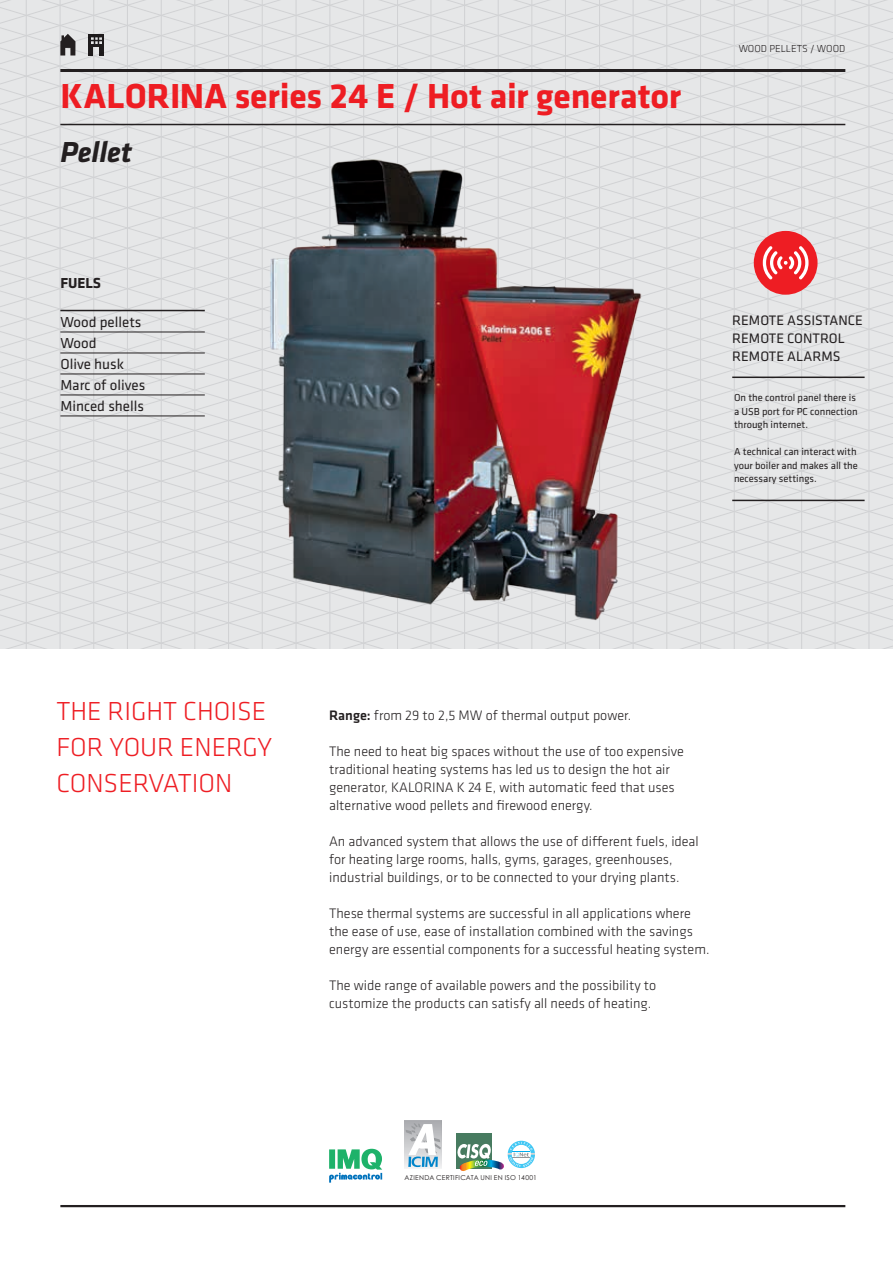
<style>
.page{position:relative;width:893px;height:1263px;background:#fff}
.page>*{position:absolute;margin:0;border:0;box-sizing:border-box;transform-origin:0 0}
.t1{font:700 36px "Klavika";letter-spacing:-.005em;color:#ee1d23}
.t2{font:italic 700 30px "Klavika";letter-spacing:-.005em;color:#231f20}
.t3{font:300 27px/36px "Klavika";color:#ee1d23}
.t4{font:15px/21px "Klavika";color:#231f20}
.t5{font:700 15px "Klavika";color:#231f20}
.t6{font:300 14.25px/18px "Klavika";color:#231f20}
.t7{font:14.25px/18px "Klavika";color:#231f20}
.t8{font:10.5px/13.5px "Klavika";color:#231f20}
.t9{font:300 10.5px "Klavika";color:#231f20}
.t10{font:6.75px "Century Gothic";letter-spacing:.04em;color:#231f20}
.s1{font-weight:500}
</style>
<div class="page">
<svg style="left:329px;top:1149px;width:53px;height:33px"></svg>
<svg style="left:406px;top:1123px;width:35px;height:44px"></svg>
<div style="left:456px;top:1133px;width:36px;height:35px;background:#477b60"></div>
<svg style="left:457px;top:1141px;width:78px;height:30px"></svg>
<svg style="left:0;top:617px;width:893px;height:20px;background:#e3e4e5"></svg>
<svg style="left:0;top:516px;width:893px;height:20px;background:#e3e4e5"></svg>
<svg style="left:0;top:496px;width:893px;height:20px;background:#e2e3e4"></svg>
<svg style="left:0;top:475px;width:893px;height:21px;background:#e3e4e5"></svg>
<svg style="left:0;top:455px;width:893px;height:20px;background:#e3e4e5"></svg>
<svg style="left:0;top:435px;width:893px;height:20px;background:#e3e4e5"></svg>
<svg style="left:0;top:415px;width:893px;height:20px;background:#e2e3e4"></svg>
<svg style="left:0;top:394px;width:893px;height:21px;background:#e2e3e4"></svg>
<svg style="left:0;top:374px;width:893px;height:20px;background:#e2e3e4"></svg>
<svg style="left:0;top:354px;width:893px;height:20px;background:#e2e3e4"></svg>
<svg style="left:0;top:334px;width:893px;height:20px;background:#e2e3e4"></svg>
<svg style="left:0;top:313px;width:893px;height:21px;background:#e2e3e4"></svg>
<svg style="left:0;top:293px;width:893px;height:20px;background:#e2e3e4"></svg>
<svg style="left:0;top:273px;width:893px;height:20px;background:#e3e4e5"></svg>
<svg style="left:0;top:253px;width:893px;height:20px;background:#e3e4e5"></svg>
<svg style="left:0;top:232px;width:893px;height:21px;background:#e3e4e5"></svg>
<svg style="left:0;top:212px;width:893px;height:20px;background:#e3e4e5"></svg>
<svg style="left:0;top:192px;width:893px;height:20px;background:#e3e4e5"></svg>
<svg style="left:0;top:172px;width:893px;height:20px;background:#e3e4e5"></svg>
<svg style="left:0;top:151px;width:893px;height:21px;background:#e3e4e5"></svg>
<svg style="left:0;top:131px;width:893px;height:20px;background:#e3e4e5"></svg>
<svg style="left:0;top:111px;width:893px;height:20px;background:#dfdfe1"></svg>
<svg style="left:0;top:91px;width:893px;height:20px;background:#e3e4e5"></svg>
<svg style="left:0;top:70px;width:893px;height:21px;background:#e3e4e5"></svg>
<svg style="left:0;top:55px;width:893px;height:15px;background:#e3e4e5"></svg>
<hr style="left:26px;top:0;width:1px;height:648px;background:#d1d2d4">
<hr style="left:60px;top:0;width:1px;height:648px;background:#d1d2d4">
<hr style="left:93px;top:0;width:1px;height:648px;background:#d1d2d4">
<hr style="left:127px;top:0;width:1px;height:648px;background:#d1d2d4">
<hr style="left:161px;top:0;width:1px;height:648px;background:#d1d2d4">
<hr style="left:195px;top:0;width:1px;height:648px;background:#d1d2d4">
<hr style="left:228px;top:0;width:1px;height:648px;background:#d1d2d4">
<hr style="left:262px;top:0;width:1px;height:648px;background:#d1d2d4">
<hr style="left:296px;top:0;width:1px;height:648px;background:#d1d2d4">
<hr style="left:330px;top:0;width:1px;height:648px;background:#d1d2d4">
<hr style="left:363px;top:0;width:1px;height:648px;background:#d1d2d4">
<hr style="left:397px;top:0;width:1px;height:648px;background:#d1d2d4">
<hr style="left:431px;top:0;width:1px;height:648px;background:#d1d2d4">
<hr style="left:464px;top:0;width:1px;height:648px;background:#d1d2d4">
<hr style="left:498px;top:0;width:1px;height:648px;background:#d1d2d4">
<hr style="left:532px;top:0;width:1px;height:648px;background:#d1d2d4">
<hr style="left:565px;top:0;width:1px;height:648px;background:#d1d2d4">
<hr style="left:599px;top:0;width:1px;height:648px;background:#d1d2d4">
<hr style="left:633px;top:0;width:1px;height:648px;background:#d1d2d4">
<hr style="left:666px;top:0;width:1px;height:648px;background:#d1d2d4">
<hr style="left:700px;top:0;width:1px;height:648px;background:#d1d2d4">
<hr style="left:734px;top:0;width:1px;height:648px;background:#d1d2d4">
<hr style="left:768px;top:0;width:1px;height:648px;background:#d1d2d4">
<hr style="left:801px;top:0;width:1px;height:648px;background:#d1d2d4">
<hr style="left:835px;top:0;width:1px;height:648px;background:#d1d2d4">
<hr style="left:869px;top:0;width:1px;height:648px;background:#d1d2d4">
<div style="left:94px;top:48px;width:5px;height:8px;background:#dadbdd"></div>
<svg style="left:0;top:0;width:893px;height:55px;background:#e1e2e3"></svg>
<hr style="left:60px;top:124px;width:785px;height:1px;background:#231f20">
<img style="left:261px;top:152px;width:384px;height:471px">
<hr style="left:60px;top:310px;width:145px;height:1px;background:#231f20">
<hr style="left:60px;top:332px;width:145px;height:1px;background:#231f20">
<hr style="left:60px;top:353px;width:145px;height:1px;background:#231f20">
<hr style="left:60px;top:374px;width:145px;height:1px;background:#231f20">
<hr style="left:60px;top:395px;width:145px;height:1px;background:#231f20">
<hr style="left:60px;top:416px;width:145px;height:1px;background:#231f20">
<hr style="left:732px;top:377px;width:133px;height:1px;background:#231f20">
<hr style="left:732px;top:500px;width:133px;height:1px;background:#231f20">
<div style="left:754px;top:231px;width:63px;height:64px;background:#ee1d23;border-radius:50%"></div>
<svg style="left:763px;top:246px;width:45px;height:34px"></svg>
<hr style="left:60px;top:69px;width:785px;height:3px;background:#231f20">
<hr style="left:60px;top:1205px;width:785px;height:2px;background:#231f20">
<h1 class="t1" style="left:60px;top:70px;width:622px">KALORINA series 24 E / Hot air generator</h1>
<h2 class="t2" style="left:60px;top:131px;width:73px">Pellet</h2>
<p class="t5" style="left:60px;top:272px;width:42px">FUELS</p>
<p class="t4" style="left:60px;top:311px;width:86px">Wood pellets<br>Wood<br>Olive husk<br>Marc of olives<br>Minced shells</p>
<p class="t9" style="left:739px;top:42px;width:108px">WOOD PELLETS / WOOD</p>
<p class="t7" style="left:732px;top:310px;width:132px">REMOTE ASSISTANCE<br>REMOTE CONTROL<br>REMOTE ALARMS</p>
<p class="t8" style="left:734px;top:391px;width:125px">On the control panel there is a USB port for PC connection through internet.</p>
<p class="t8" style="left:734px;top:445px;width:125px">A technical can interact with your boiler and makes all the necessary settings.</p>
<h3 class="t3" style="left:56px;top:693px;width:217px">THE RIGHT CHOISE<br>FOR YOUR ENERGY<br>CONSERVATION</h3>
<p class="t6" style="left:329px;top:706px;width:303px"><span class="s1">Range:</span> from 29 to 2,5 MW of thermal output power.</p>
<p class="t6" style="left:329px;top:742px;width:356px">The need to heat big spaces without the use of too expensive traditional heating systems has led us to design the hot air generator, KALORINA K 24 E, with automatic feed that uses alternative wood pellets and firewood energy.</p>
<p class="t6" style="left:329px;top:832px;width:371px">An advanced system that allows the use of different fuels, ideal for heating large rooms, halls, gyms, garages, greenhouses, industrial buildings, or to be connected to your drying plants.</p>
<p class="t6" style="left:329px;top:904px;width:382px">These thermal systems are successful in all applications where the ease of use, ease of installation combined with the savings energy are essential components for a successful heating system.</p>
<p class="t6" style="left:329px;top:976px;width:329px">The wide range of available powers and the possibility to customize the products can satisfy all needs of heating.</p>
<p class="t10" style="left:405px;top:1172px;width:134px">AZIENDA CERTIFICATA UNI EN ISO 14001</p>
</div>
